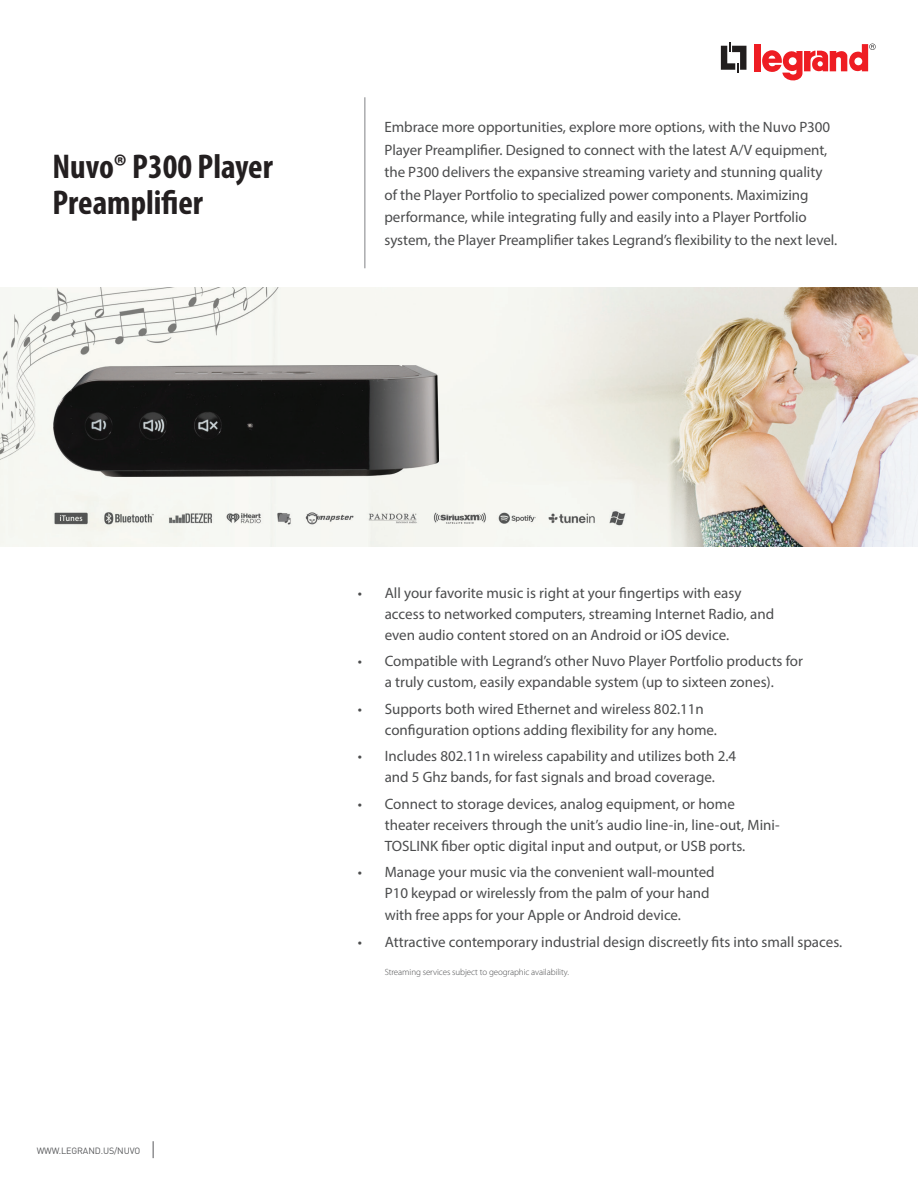
<style>
.page{position:relative;width:918px;height:1188px;background:#fff}
.page>*{position:absolute;margin:0;border:0;box-sizing:border-box;transform-origin:0 0}
.t1{font:700 condensed 34.5px/36px "Myriad Pro";color:#231f20}
.t2{font:15px/21px "Myriad Pro";letter-spacing:-.005em;color:#4b4c4d}
.t3{font:300 9px "Myriad Pro";letter-spacing:-.01em;color:#4b4c4d}
.t4{font:9px "DIN Pro";letter-spacing:-.015em;color:#57585a}
</style>
<div class="page">
<svg style="left:721px;top:43px;width:25px;height:30px"></svg>
<div style="left:754px;top:44px;width:7px;height:27px;background:#ee1d23"></div>
<svg style="left:762px;top:44px;width:114px;height:37px"></svg>
<svg style="left:153px;top:1141px;width:1px;height:17px"></svg>
<hr style="left:364px;top:97px;width:1px;height:171px;background:#808285">
<img style="left:0;top:287px;width:918px;height:259px">
<h1 class="t1" style="left:53px;top:148px;width:222px">Nuvo® P300 Player<br>Preamplifier</h1>
<p class="t2" style="left:384px;top:116px;width:454px;line-height:22.5px">Embrace more opportunities, explore more options, with the Nuvo P300<br>Player Preamplifier. Designed to connect with the latest A/V equipment, the P300 delivers the expansive streaming variety and stunning quality of the Player Portfolio to specialized power components. Maximizing performance, while integrating fully and easily into a Player Portfolio system, the Player Preamplifier takes Legrand’s flexibility to the next level.</p>
<p class="t4" style="left:37px;top:1145px;width:105px">WWW.LEGRAND.US/NUVO</p>
<p class="t2" style="left:385px;top:582px;width:391px;text-indent:-27px">• All your favorite music is right at your fingertips with easy access to networked computers, streaming Internet Radio, and even audio content stored on an Android or iOS device.</p>
<p class="t2" style="left:358px;top:651px;width:447px;text-align:center">• Compatible with Legrand’s other Nuvo Player Portfolio products for a truly custom, easily expandable system (up to sixteen zones).</p>
<p class="t2" style="left:385px;top:698px;width:334px;text-indent:-27px">• Supports both wired Ethernet and wireless 802.11n configuration options adding flexibility for any home.</p>
<p class="t2" style="left:358px;top:745px;width:380px;text-align:center">• Includes 802.11n wireless capability and utilizes both 2.4 and 5 Ghz bands, for fast signals and broad coverage.</p>
<p class="t2" style="left:385px;top:793px;width:396px;text-indent:-27px">• Connect to storage devices, analog equipment, or home theater receivers through the unit’s audio line-in, line-out, Mini-<br>TOSLINK fiber optic digital input and output, or USB ports.</p>
<p class="t2" style="left:385px;top:861px;width:331px;text-indent:-27px">• Manage your music via the convenient wall-mounted<br>P10 keypad or wirelessly from the palm of your hand</p>
<p class="t2" style="left:385px;top:905px;width:298px">with free apps for your Apple or Android device.</p>
<p class="t2" style="left:358px;top:931px;width:486px">• Attractive contemporary industrial design discreetly fits into small spaces.</p>
<p class="t3" style="left:385px;top:966px;width:186px">Streaming services subject to geographic availability.</p>
</div>
